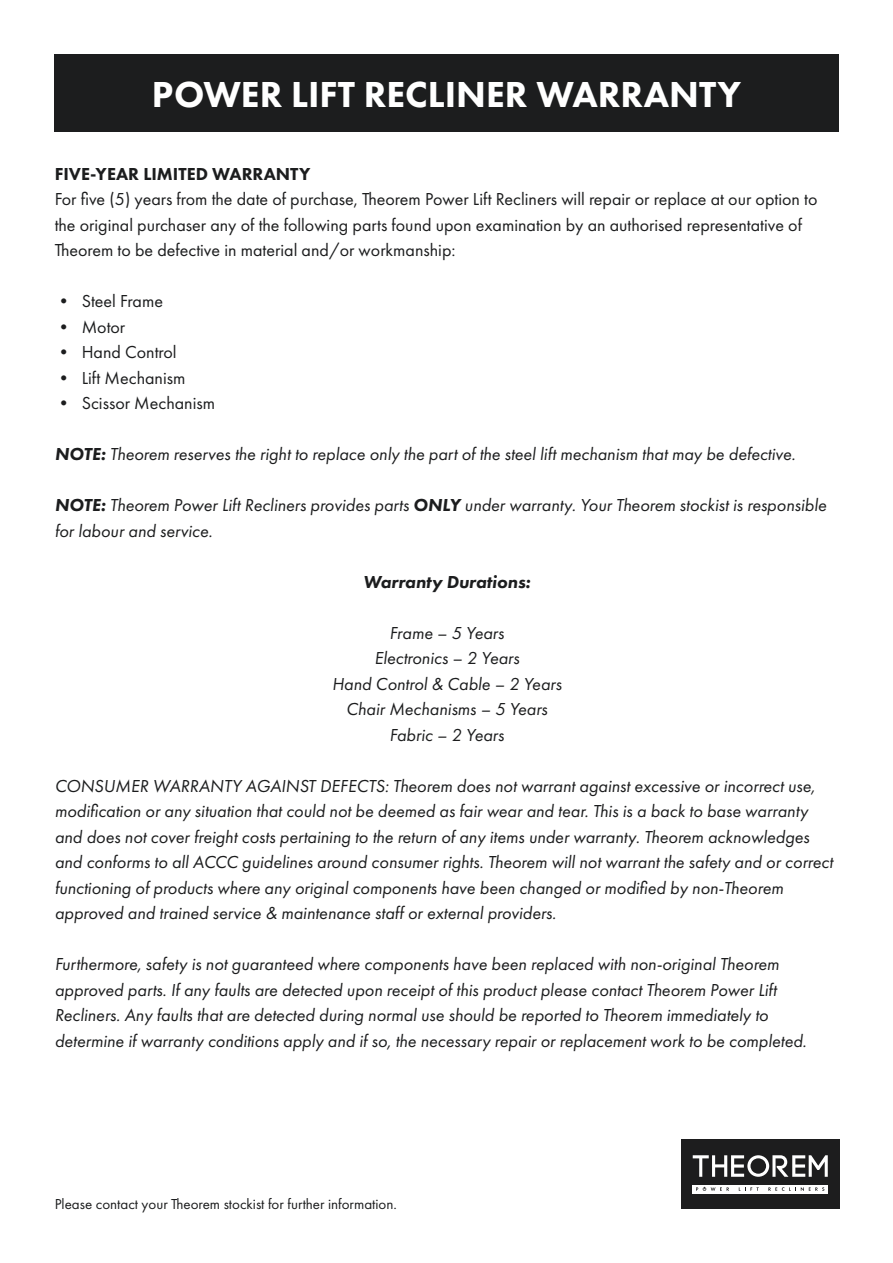
<style>
.page{position:relative;width:893px;height:1263px;background:#fff}
.page>*{position:absolute;margin:0;border:0;box-sizing:border-box;transform-origin:0 0}
.t1{font:800 37.5px "Futura PT";color:#fff}
.t2{font:italic 18px/25.5px "Futura PT";color:#1c1d1e}
.t3{font:18px/25.5px "Futura PT";color:#1c1d1e}
.t4{font:800 18px "Futura PT";color:#1c1d1e}
.t5{font:italic 800 18px "Futura PT";color:#1c1d1e}
.t6{font:15px "Futura PT";color:#1c1d1e}
.s1{font-weight:800}
</style>
<div class="page">
<div style="left:55px;top:54px;width:784px;height:78px;background:#1c1d1e"></div>
<div style="left:681px;top:1139px;width:159px;height:70px;background:#1d1d1e"></div>
<svg style="left:693px;top:1155px;width:135px;height:22px"></svg>
<div style="left:693px;top:1185px;width:135px;height:8px;background:#fff"></div>
<svg style="left:696px;top:1187px;width:33px;height:4px"></svg>
<svg style="left:739px;top:1187px;width:20px;height:4px"></svg>
<svg style="left:768px;top:1187px;width:56px;height:4px"></svg>
<h1 class="t1" style="left:152px;top:71px;width:591px">POWER LIFT RECLINER WARRANTY</h1>
<p class="t4" style="left:55px;top:162px;width:257px">FIVE-YEAR LIMITED WARRANTY</p>
<p class="t3" style="left:55px;top:186px;width:764px">For five (5) years from the date of purchase, Theorem Power Lift Recliners will repair or replace at our option to the original purchaser any of the following parts found upon examination by an authorised representative of<br>Theorem to be defective in material and/or workmanship:</p>
<p class="t3" style="left:55px;top:288px;width:110px">• Steel Frame</p>
<p class="t3" style="left:55px;top:314px;width:72px">• Motor</p>
<p class="t3" style="left:55px;top:339px;width:123px">• Hand Control</p>
<p class="t3" style="left:55px;top:365px;width:132px">• Lift Mechanism</p>
<p class="t3" style="left:55px;top:390px;width:162px">• Scissor Mechanism</p>
<p class="t2" style="left:55px;top:441px;width:742px"><span class="s1">NOTE:</span> Theorem reserves the right to replace only the part of the steel lift mechanism that may be defective.</p>
<p class="t2" style="left:55px;top:492px;width:773px"><span class="s1">NOTE:</span> Theorem Power Lift Recliners provides parts <span class="s1">ONLY</span> under warranty. Your Theorem stockist is responsible for labour and service.</p>
<p class="t5" style="left:363px;top:570px;width:169px">Warranty Durations:</p>
<p class="t2" style="left:332px;top:620px;width:231px;text-align:center">Frame – 5 Years<br>Electronics – 2 Years<br>Hand Control &amp; Cable – 2 Years<br>Chair Mechanisms – 5 Years<br>Fabric – 2 Years</p>
<p class="t2" style="left:55px;top:773px;width:780px">CONSUMER WARRANTY AGAINST DEFECTS: Theorem does not warrant against excessive or incorrect use, modification or any situation that could not be deemed as fair wear and tear. This is a back to base warranty and does not cover freight costs pertaining to the return of any items under warranty. Theorem acknowledges and conforms to all ACCC guidelines around consumer rights. Theorem will not warrant the safety and or correct functioning of products where any original components have been changed or modified by non-Theorem approved and trained service &amp; maintenance staff or external providers.</p>
<p class="t2" style="left:55px;top:951px;width:753px">Furthermore, safety is not guaranteed where components have been replaced with non-original Theorem approved parts. If any faults are detected upon receipt of this product please contact Theorem Power Lift Recliners. Any faults that are detected during normal use should be reported to Theorem immediately to determine if warranty conditions apply and if so, the necessary repair or replacement work to be completed.</p>
<p class="t6" style="left:55px;top:1195px;width:344px">Please contact your Theorem stockist for further information.</p>
</div>
